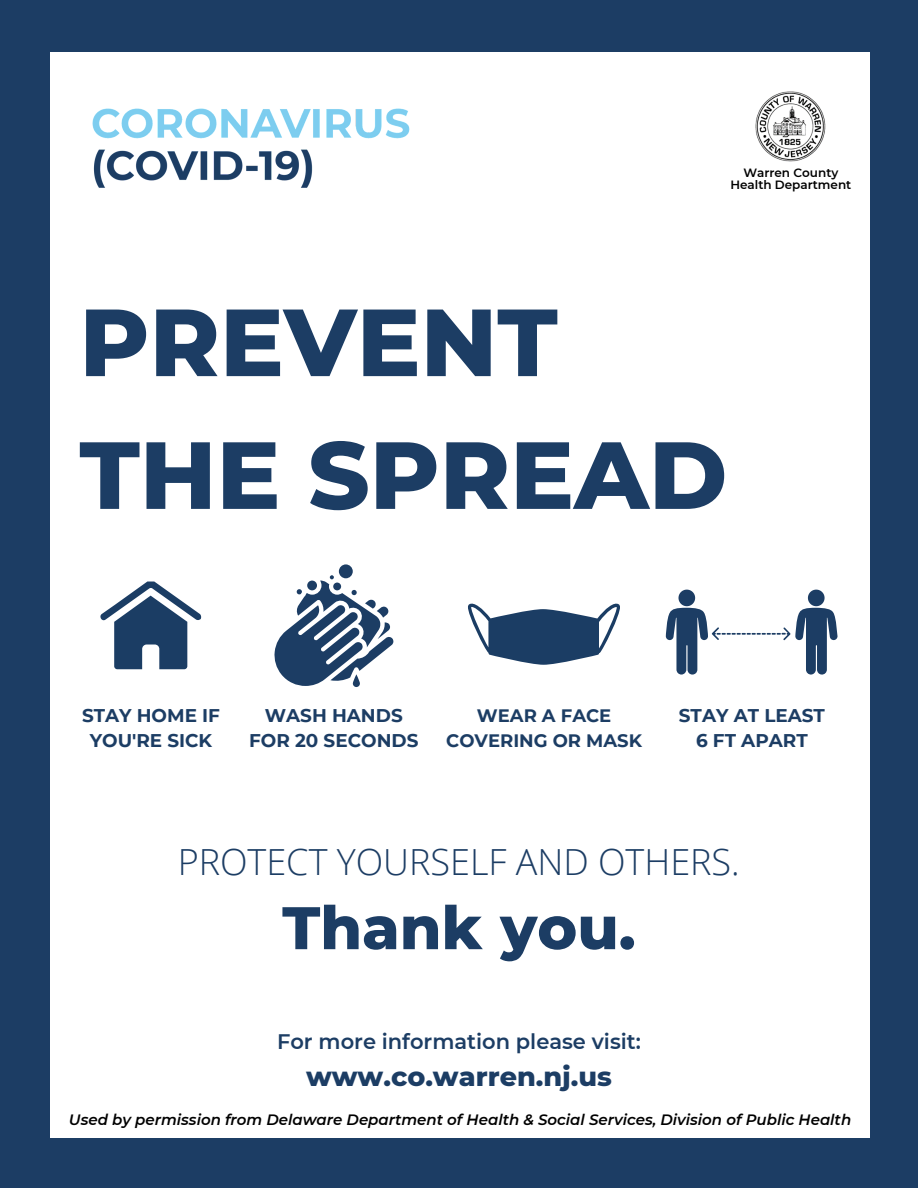
<style>
.page{position:relative;width:918px;height:1188px;background:#1c3d64}
.page>*{position:absolute;margin:0;border:0;box-sizing:border-box;transform-origin:0 0}
.t1{font:800 95.1px/132.8px "Montserrat";color:#1c3d64}
.t2{font:800 60px "Montserrat";color:#1c3d64}
.t3{font:300 36px "Open Sans";color:#1c3d64}
.t4{font:800 27px "Montserrat";color:#1c3d64}
.t5{font:600 21px "Montserrat";color:#1c3d64}
.t6{font:700 18.45px/25px "Montserrat";color:#1c3d64;text-align:center}
.t7{font:700 18px/25px "Montserrat";color:#1c3d64;text-align:center}
.t8{font:italic 600 15px "Montserrat";color:#000}
.t9{font:600 12px/11.7px "Montserrat";color:#000;text-align:center}
</style>
<div class="page">
<div style="left:50px;top:52px;width:820px;height:1086px;background:#fff"></div>
<img style="left:92px;top:108px;width:318px;height:80px">
<svg style="left:468px;top:603px;width:152px;height:62px"></svg>
<svg style="left:274px;top:575px;width:120px;height:111px"></svg>
<div style="left:339px;top:564px;width:14px;height:14px;background:#1c3d64;border-radius:50%"></div>
<svg style="left:100px;top:582px;width:101px;height:87px"></svg>
<svg style="left:666px;top:590px;width:172px;height:85px"></svg>
<img style="left:756px;top:92px;width:70px;height:70px">
<p class="t9" style="left:730px;top:167px;width:122px">Warren County<br>Health Department</p>
<h1 class="t1" style="left:79px;top:276px;width:649px">PREVENT<br>THE SPREAD</h1>
<p class="t6" style="left:82px;top:703px;width:140px">STAY HOME IF<br>YOU'RE SICK</p>
<p class="t6" style="left:679px;top:703px;width:148px">STAY AT LEAST<br>6 FT APART</p>
<p class="t6" style="left:249px;top:703px;width:171px">WASH HANDS<br>FOR 20 SECONDS</p>
<p class="t7" style="left:446px;top:703px;width:197px">WEAR A FACE<br>COVERING OR MASK</p>
<h3 class="t3" style="left:178px;top:836px;width:563px">PROTECT YOURSELF AND OTHERS.</h3>
<h2 class="t2" style="left:282px;top:891px;width:355px">Thank you.</h2>
<h3 class="t5" style="left:277px;top:1029px;width:365px">For more information please visit:</h3>
<h3 class="t4" style="left:306px;top:1059px;width:307px">www.co.warren.nj.us</h3>
<p class="t8" style="left:69px;top:1110px;width:784px">Used by permission from Delaware Department of Health &amp; Social Services, Division of Public Health</p>
</div>
